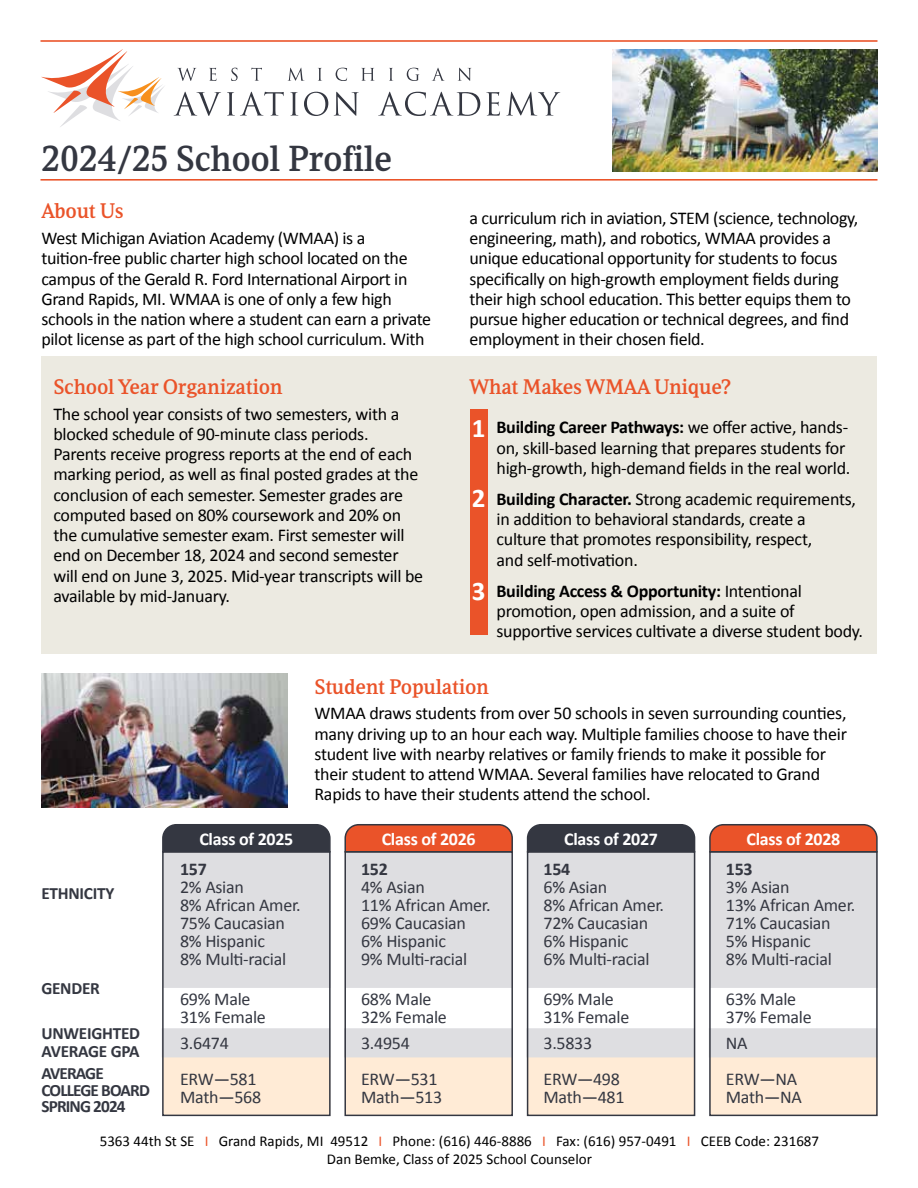
<style>
.page{position:relative;width:918px;height:1188px;background:#fff}
.page>*{position:absolute;margin:0;border:0;box-sizing:border-box;transform-origin:0 0}
.t1{font:500 36px "Leo";letter-spacing:-.015em;color:#343741}
.t2{font:700 27px "Calibri";color:#fff}
.t3{font:500 21px "Leo";letter-spacing:-.015em;color:#ea5329}
.t4{font:18px/20.2px "Calibri";letter-spacing:-.015em;color:#000}
.t5{font:18px/18px "Calibri";letter-spacing:-.015em;color:#343741}
.t6{font:700 18px "Calibri";letter-spacing:-.015em;color:#fff}
.t7{font:700 18px "Calibri";letter-spacing:-.015em;color:#343741}
.t8{font:700 17.25px/18px "Calibri";letter-spacing:-.02em;color:#343741}
.t9{font:700 17.25px/16.5px "Calibri";letter-spacing:-.05em;color:#343741}
.t10{font:15px/18px "Calibri";color:#000;text-align:center}
.s1{font-weight:700}
.s2{color:#ea5329}
</style>
<div class="page">
<div style="left:41px;top:356px;width:836px;height:297px;background:#eceae1"></div>
<hr style="left:40px;top:40px;width:838px;height:2px;background:#ea5329">
<hr style="left:40px;top:179px;width:838px;height:2px;background:#ea5329">
<svg style="left:174px;top:92px;width:47px;height:24px"></svg>
<svg style="left:227px;top:92px;width:57px;height:24px"></svg>
<svg style="left:290px;top:92px;width:8px;height:24px"></svg>
<svg style="left:304px;top:92px;width:24px;height:24px"></svg>
<svg style="left:334px;top:92px;width:25px;height:24px"></svg>
<svg style="left:378px;top:92px;width:102px;height:24px"></svg>
<svg style="left:486px;top:92px;width:14px;height:24px"></svg>
<svg style="left:506px;top:92px;width:54px;height:24px"></svg>
<svg style="left:41px;top:49px;width:123px;height:78px"></svg>
<svg style="left:177px;top:68px;width:19px;height:13px"></svg>
<svg style="left:209px;top:68px;width:8px;height:13px"></svg>
<svg style="left:231px;top:68px;width:7px;height:13px"></svg>
<svg style="left:251px;top:68px;width:11px;height:13px"></svg>
<svg style="left:288px;top:68px;width:17px;height:13px"></svg>
<svg style="left:318px;top:68px;width:4px;height:13px"></svg>
<svg style="left:336px;top:68px;width:11px;height:13px"></svg>
<svg style="left:361px;top:68px;width:14px;height:13px"></svg>
<svg style="left:389px;top:68px;width:4px;height:13px"></svg>
<svg style="left:407px;top:68px;width:12px;height:13px"></svg>
<svg style="left:432px;top:68px;width:13px;height:13px"></svg>
<svg style="left:458px;top:68px;width:13px;height:13px"></svg>
<img style="left:613px;top:49px;width:265px;height:122px">
<img style="left:41px;top:674px;width:247px;height:133px">
<div style="left:710px;top:1056px;width:167px;height:60px;background:#ffebd6;border:2px solid #ffebd6"></div>
<div style="left:709px;top:1028px;width:168px;height:29px;background:#dedee1"></div>
<div style="left:710px;top:853px;width:168px;height:135px;background:#dedee1"></div>
<svg style="left:709px;top:824px;width:169px;height:27px;background:#de542f"></svg>
<div style="left:709px;top:851px;width:169px;height:265px;border:2px solid #343741"></div>
<div style="left:470px;top:409px;width:18px;height:225px;background:#ea5329"></div>
<div style="left:345px;top:1056px;width:168px;height:60px;background:#ffebd6;border:2px solid #ffebd6"></div>
<div style="left:344px;top:1028px;width:169px;height:29px;background:#dedee1"></div>
<div style="left:345px;top:853px;width:168px;height:135px;background:#dedee1"></div>
<svg style="left:344px;top:824px;width:169px;height:27px;background:#de542f"></svg>
<div style="left:344px;top:851px;width:169px;height:265px;border:2px solid #343741"></div>
<div style="left:528px;top:1056px;width:167px;height:60px;background:#ffebd6;border:2px solid #ffebd6"></div>
<div style="left:526px;top:1028px;width:169px;height:29px;background:#dedee1"></div>
<div style="left:528px;top:853px;width:167px;height:135px;background:#dedee1"></div>
<div style="left:526px;top:824px;width:170px;height:29px;background:#343741"></div>
<div style="left:527px;top:851px;width:168px;height:265px;border:2px solid #343741"></div>
<div style="left:163px;top:1056px;width:167px;height:60px;background:#ffebd6;border:2px solid #ffebd6"></div>
<div style="left:162px;top:1028px;width:168px;height:29px;background:#dedee1"></div>
<div style="left:163px;top:853px;width:168px;height:135px;background:#dedee1"></div>
<div style="left:162px;top:824px;width:169px;height:27px;background:#343741"></div>
<div style="left:162px;top:851px;width:169px;height:265px;border:2px solid #343741"></div>
<h1 class="t1" style="left:41px;top:136px;width:352px">2024/25 School Profile</h1>
<p class="t3" style="left:41px;top:198px;width:84px">About Us</p>
<p class="t4" style="left:41px;top:227px;width:391px">West Michigan Aviation Academy (WMAA) is a tuition-free public charter high school located on the campus of the Gerald R. Ford International Airport in Grand Rapids, MI. WMAA is one of only a few high schools in the nation where a student can earn a private pilot license as part of the high school curriculum. With</p>
<p class="t3" style="left:53px;top:374px;width:231px">School Year Organization</p>
<p class="t4" style="left:53px;top:403px;width:371px">The school year consists of two semesters, with a blocked schedule of 90-minute class periods.<br>Parents receive progress reports at the end of each marking period, as well as final posted grades at the conclusion of each semester. Semester grades are computed based on 80% coursework and 20% on the cumulative semester exam. First semester will end on December 18, 2024 and second semester will end on June 3, 2025. Mid-year transcripts will be available by mid-January.</p>
<p class="t4" style="left:470px;top:207px;width:390px">a curriculum rich in aviation, STEM (science, technology, engineering, math), and robotics, WMAA provides a unique educational opportunity for students to focus specifically on high-growth employment fields during their high school education. This better equips them to pursue higher education or technical degrees, and find employment in their chosen field.</p>
<p class="t3" style="left:470px;top:374px;width:263px">What Makes WMAA Unique?</p>
<p class="t4" style="left:497px;top:417px;width:355px"><span class="s1">Building Career Pathways:</span> we offer active, hands&shy;on, skill-based learning that prepares students for high-growth, high-demand fields in the real world.</p>
<p class="t4" style="left:497px;top:488px;width:361px"><span class="s1">Building Character.</span> Strong academic requirements, in addition to behavioral standards, create a culture that promotes responsibility, respect,<br>and self-motivation.</p>
<p class="t4" style="left:497px;top:580px;width:368px"><span class="s1">Building Access &amp; Opportunity:</span> Intentional promotion, open admission, and a suite of supportive services cultivate a diverse student body.</p>
<h2 class="t2" style="left:472px;top:409px;width:15px">1</h2>
<h2 class="t2" style="left:472px;top:479px;width:15px">2</h2>
<h2 class="t2" style="left:472px;top:572px;width:15px">3</h2>
<p class="t8" style="left:41px;top:883px;width:74px">ETHNICITY</p>
<p class="t8" style="left:41px;top:979px;width:60px">GENDER</p>
<p class="t8" style="left:41px;top:1024px;width:100px">UNWEIGHTED<br>AVERAGE GPA</p>
<p class="t9" style="left:41px;top:1065px;width:110px">AVERAGE<br>COLLEGE BOARD<br>SPRING 2024</p>
<p class="t6" style="left:199px;top:826px;width:95px">Class of 2025</p>
<p class="t7" style="left:180px;top:856px;width:28px">157</p>
<p class="t5" style="left:180px;top:877px;width:122px">2% Asian<br>8% African Amer.<br>75% Caucasian<br>8% Hispanic<br>8% Multi-racial</p>
<p class="t5" style="left:180px;top:989px;width:87px">69% Male<br>31% Female</p>
<p class="t5" style="left:180px;top:1024px;width:78px;line-height:36px">3.6474<br>ERW—581</p>
<p class="t5" style="left:180px;top:1087px;width:83px">Math—568</p>
<p class="t3" style="left:314px;top:674px;width:176px">Student Population</p>
<p class="t4" style="left:314px;top:703px;width:534px">WMAA draws students from over 50 schools in seven surrounding counties, many driving up to an hour each way. Multiple families choose to have their student live with nearby relatives or family friends to make it possible for their student to attend WMAA. Several families have relocated to Grand Rapids to have their students attend the school.</p>
<p class="t6" style="left:382px;top:826px;width:95px">Class of 2026</p>
<p class="t7" style="left:361px;top:856px;width:28px">152</p>
<p class="t5" style="left:361px;top:877px;width:131px">4% Asian<br>11% African Amer.<br>69% Caucasian<br>6% Hispanic<br>9% Multi-racial</p>
<p class="t5" style="left:361px;top:989px;width:87px">68% Male<br>32% Female</p>
<p class="t5" style="left:361px;top:1024px;width:78px;line-height:36px">3.4954<br>ERW—531</p>
<p class="t5" style="left:361px;top:1087px;width:83px">Math—513</p>
<p class="t6" style="left:564px;top:826px;width:95px">Class of 2027</p>
<p class="t7" style="left:543px;top:856px;width:28px">154</p>
<p class="t5" style="left:543px;top:877px;width:122px">6% Asian<br>8% African Amer.<br>72% Caucasian<br>6% Hispanic<br>6% Multi-racial</p>
<p class="t5" style="left:543px;top:989px;width:87px">69% Male<br>31% Female</p>
<p class="t5" style="left:543px;top:1024px;width:78px;line-height:36px">3.5833<br>ERW—498</p>
<p class="t5" style="left:543px;top:1087px;width:83px">Math—481</p>
<p class="t6" style="left:746px;top:826px;width:95px">Class of 2028</p>
<p class="t7" style="left:726px;top:856px;width:28px">153</p>
<p class="t5" style="left:726px;top:877px;width:131px">3% Asian<br>13% African Amer.<br>71% Caucasian<br>5% Hispanic<br>8% Multi-racial</p>
<p class="t5" style="left:726px;top:989px;width:87px">63% Male<br>37% Female</p>
<p class="t5" style="left:726px;top:1024px;width:73px;line-height:36px">NA<br>ERW—NA</p>
<p class="t5" style="left:726px;top:1087px;width:78px">Math—NA</p>
<p class="t10" style="left:100px;top:1132px;width:721px">5363 44th St SE <span class="s2">I</span> Grand Rapids, MI 49512 <span class="s2">I</span> Phone: (616) 446-8886 <span class="s2">I</span> Fax: (616) 957-0491 <span class="s2">I</span> CEEB Code: 231687<br>Dan Bemke, Class of 2025 School Counselor</p>
</div>
